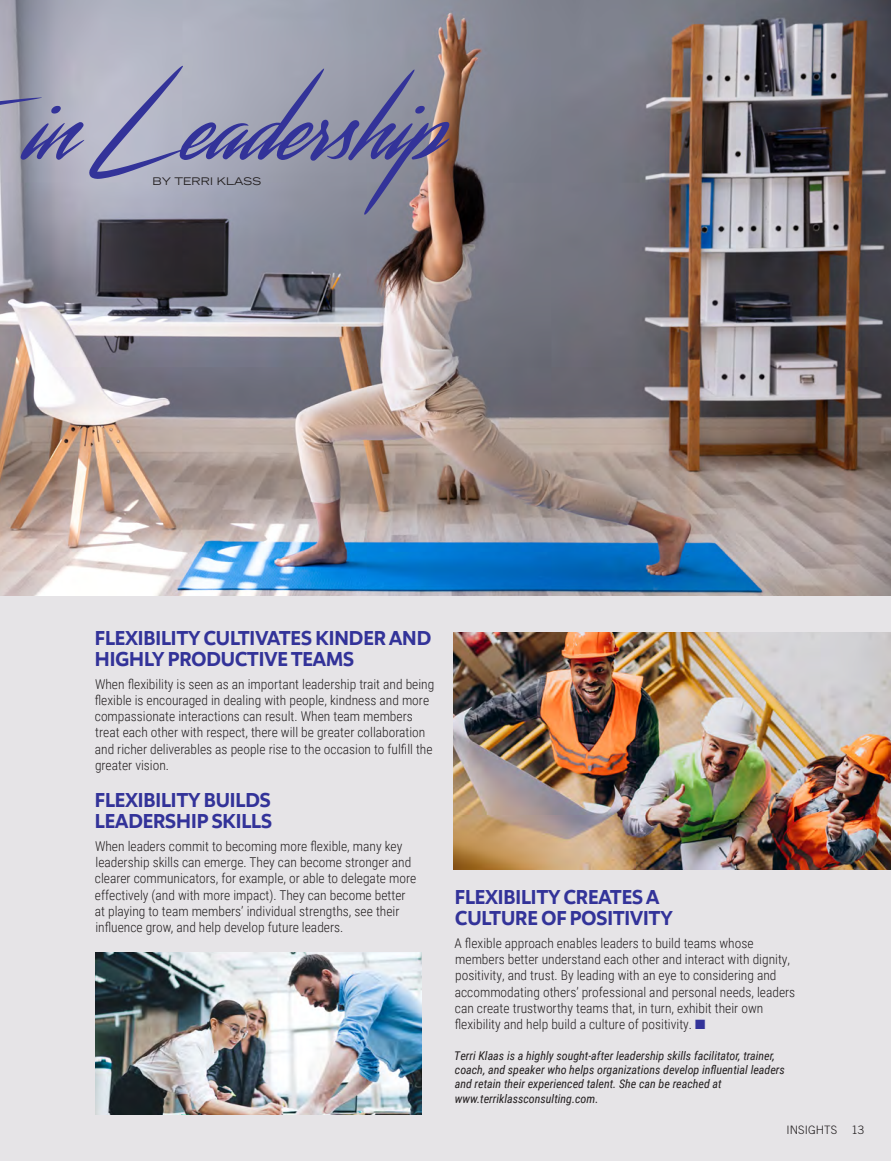
<style>
.page{position:relative;width:891px;height:1161px;background:#fff}
.page>*{position:absolute;margin:0;border:0;box-sizing:border-box;transform-origin:0 0}
.t1{font:101.1px "Streamster";color:#339}
.t2{font:700 21px/21px "Aestetico Formal";color:#339}
.t3{font:300 13.5px/16.2px "Roboto Condensed";color:#231f20}
.t4{font:italic 12px/14.4px "Roboto Condensed";color:#231f20}
.t5{font:300 11.7px "Trade Gothic LT Std";letter-spacing:.005em;color:#231f20}
.t6{font:expanded 10.5px "Trade Gothic LT Std";color:#231f20}
.s1{color:#339}
</style>
<div class="page">
<div style="left:0;top:580px;width:891px;height:581px;background:#e6e4e7"></div>
<img style="left:0;top:0;width:891px;height:596px">
<img style="left:454px;top:632px;width:437px;height:238px">
<img style="left:95px;top:952px;width:326px;height:162px">
<h1 class="t1" style="left:24px;top:65px;width:418px">in Leadership</h1>
<p class="t6" style="left:153px;top:174px;width:110px">BY TERRI KLASS</p>
<h2 class="t2" style="left:95px;top:628px;width:338px">FLEXIBILITY CULTIVATES KINDER AND<br>HIGHLY PRODUCTIVE TEAMS</h2>
<p class="t3" style="left:95px;top:675px;width:341px">When flexibility is seen as an important leadership trait and being flexible is encouraged in dealing with people, kindness and more compassionate interactions can result. When team members treat each other with respect, there will be greater collaboration and richer deliverables as people rise to the occasion to fulfill the greater vision.</p>
<h2 class="t2" style="left:95px;top:790px;width:178px">FLEXIBILITY BUILDS<br>LEADERSHIP SKILLS</h2>
<p class="t3" style="left:95px;top:838px;width:323px">When leaders commit to becoming more flexible, many key leadership skills can emerge. They can become stronger and clearer communicators, for example, or able to delegate more effectively (and with more impact). They can become better at playing to team members’ individual strengths, see their influence grow, and help develop future leaders.</p>
<h2 class="t2" style="left:455px;top:887px;width:219px">FLEXIBILITY CREATES A<br>CULTURE OF POSITIVITY</h2>
<p class="t3" style="left:455px;top:935px;width:342px">A flexible approach enables leaders to build teams whose members better understand each other and interact with dignity, positivity, and trust. By leading with an eye to considering and accommodating others’ professional and personal needs, leaders can create trustworthy teams that, in turn, exhibit their own flexibility and help build a culture of positivity. <span class="s1">■</span></p>
<p class="t4" style="left:454px;top:1048px;width:332px">Terri Klaas is a highly sought-after leadership skills facilitator, trainer, coach, and speaker who helps organizations develop influential leaders and retain their experienced talent. She can be reached at www.terriklassconsulting.com.</p>
<p class="t5" style="left:787px;top:1123px;width:79px">INSIGHTS 13</p>
</div>
